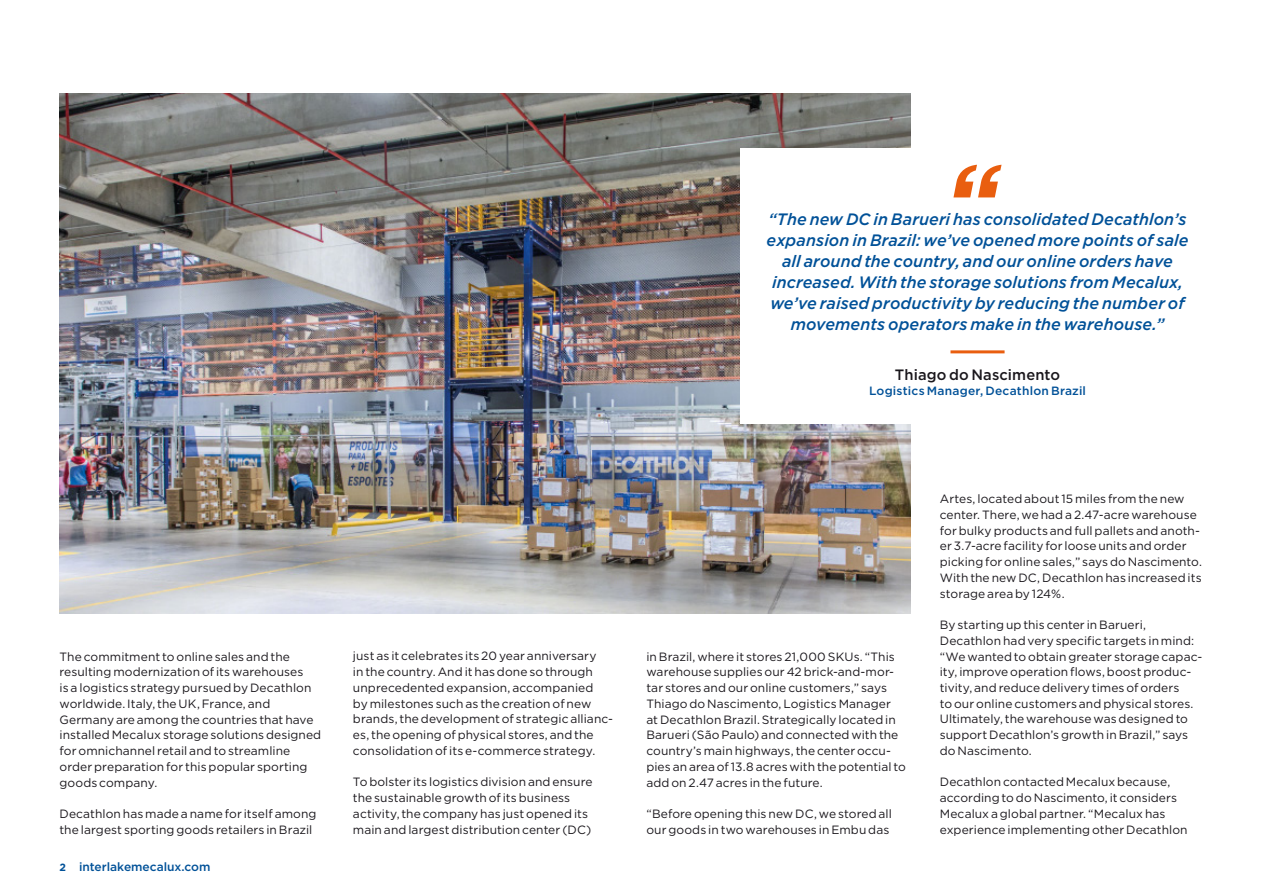
<style>
.page{position:relative;width:1263px;height:893px;background:#fff}
.page>*{position:absolute;margin:0;border:0;box-sizing:border-box;transform-origin:0 0}
.t1{font:italic 500 16.5px/21px "Gotham";letter-spacing:.005em;color:#005198;text-align:center}
.t2{font:500 15px "Gotham";letter-spacing:.005em;color:#1a171c}
.t3{font:12px/15.8px "Gotham";letter-spacing:.005em;color:#1a171c}
.t4{font:500 12px "Gotham";letter-spacing:.015em;color:#005198}
.s1{font-weight:700;font-size:10.5px}
</style>
<div class="page">
<img style="left:60px;top:94px;width:850px;height:519px">
<div style="left:740px;top:148px;width:463px;height:276px;background:#fff"></div>
<hr style="left:950px;top:350px;width:54px;height:3px;background:#e95e0f">
<svg style="left:953px;top:165px;width:48px;height:32px"></svg>
<p class="t1" style="left:767px;top:209px;width:423px">“The new DC in Barueri has consolidated Decathlon’s expansion in Brazil: we’ve opened more points of sale all around the country, and our online orders have increased. With the storage solutions from Mecalux, we’ve raised productivity by reducing the number of movements operators make in the warehouse.”</p>
<p class="t2" style="left:895px;top:365px;width:167px">Thiago do Nascimento</p>
<p class="t4" style="left:869px;top:383px;width:218px">Logistics Manager, Decathlon Brazil</p>
<p class="t3" style="left:60px;top:648px;width:263px">The commitment to online sales and the resulting modernization of its warehouses<br>is a logistics strategy pursued by Decathlon worldwide. Italy, the UK, France, and Germany are among the countries that have installed Mecalux storage solutions designed for omnichannel retail and to streamline order preparation for this popular sporting goods company.</p>
<p class="t3" style="left:60px;top:806px;width:258px">Decathlon has made a name for itself among the largest sporting goods retailers in Brazil</p>
<p class="t4" style="left:60px;top:859px;width:153px"><span class="s1">2</span> interlakemecalux.com</p>
<p class="t3" style="left:353px;top:648px;width:262px">just as it celebrates its 20 year anniversary<br>in the country. And it has done so through unprecedented expansion, accompanied<br>by milestones such as the creation of new brands, the development of strategic allianc&shy;es, the opening of physical stores, and the consolidation of its e-commerce strategy.</p>
<p class="t3" style="left:353px;top:774px;width:241px">To bolster its logistics division and ensure the sustainable growth of its business activity, the company has just opened its main and largest distribution center (DC)</p>
<p class="t3" style="left:646px;top:648px;width:261px">in Brazil, where it stores 21,000 SKUs. “This warehouse supplies our 42 brick-and-mor&shy;tar stores and our online customers,” says Thiago do Nascimento, Logistics Manager<br>at Decathlon Brazil. Strategically located in Barueri (São Paulo) and connected with the country’s main highways, the center occu&shy;pies an area of 13.8 acres with the potential to add on 2.47 acres in the future.</p>
<p class="t3" style="left:646px;top:806px;width:247px">“Before opening this new DC, we stored all our goods in two warehouses in Embu das</p>
<p class="t3" style="left:940px;top:491px;width:264px">Artes, located about 15 miles from the new center. There, we had a 2.47-acre warehouse for bulky products and full pallets and anoth&shy;er 3.7-acre facility for loose units and order picking for online sales,” says do Nascimento.<br>With the new DC, Decathlon has increased its storage area by 124%.</p>
<p class="t3" style="left:940px;top:617px;width:264px">By starting up this center in Barueri, Decathlon had very specific targets in mind: “We wanted to obtain greater storage capac&shy;ity, improve operation flows, boost produc&shy;tivity, and reduce delivery times of orders<br>to our online customers and physical stores.<br>Ultimately, the warehouse was designed to support Decathlon’s growth in Brazil,” says do Nascimento.</p>
<p class="t3" style="left:940px;top:774px;width:249px">Decathlon contacted Mecalux because, according to do Nascimento, it considers Mecalux a global partner. “Mecalux has experience implementing other Decathlon</p>
</div>
